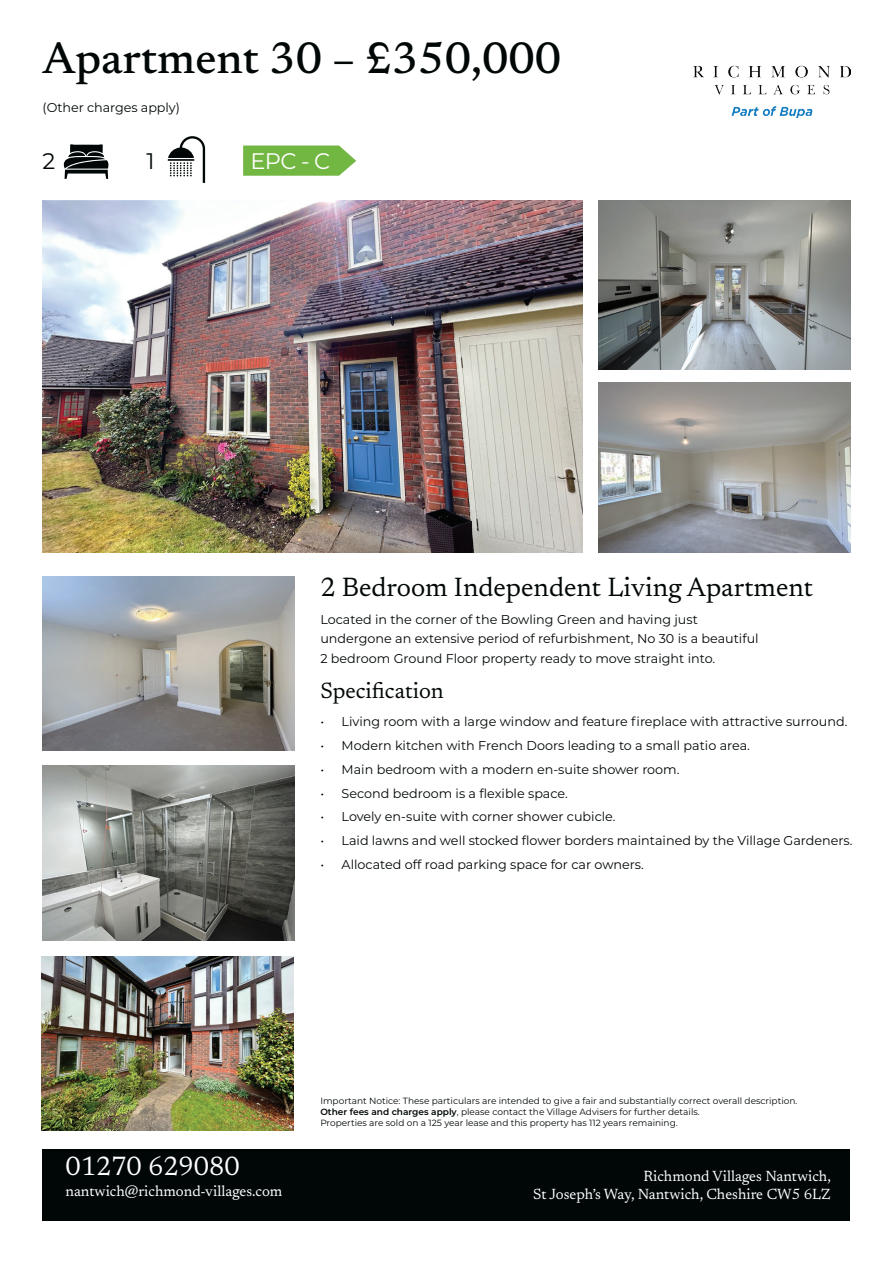
<style>
.page{position:relative;width:893px;height:1263px;background:#fff}
.page>*{position:absolute;margin:0;border:0;box-sizing:border-box;transform-origin:0 0}
.t1{font:500 45px "Newsreader 16 pt";color:#010607}
.t2{font:27px "Newsreader 16 pt";color:#010607}
.t3{font:27px "Newsreader 16 pt";color:#fff}
.t4{font:22.5px "Newsreader 16 pt";color:#010607}
.t5{font:22.5px "Montserrat";color:#fff}
.t6{font:22.5px "Montserrat";color:#010607}
.t7{font:15px/18px "Newsreader 16 pt";color:#fff;text-align:right}
.t8{font:12.75px/19.5px "Montserrat";color:#010607}
.t9{font:9px/10.8px "Montserrat";color:#010607}
.s1{font-weight:600}
</style>
<div class="page">
<img style="left:43px;top:200px;width:540px;height:352px">
<div style="left:43px;top:1149px;width:807px;height:71px;background:#010607"></div>
<img style="left:43px;top:577px;width:252px;height:174px">
<img style="left:41px;top:956px;width:252px;height:174px">
<img style="left:598px;top:383px;width:252px;height:169px">
<img style="left:43px;top:766px;width:252px;height:174px">
<img style="left:598px;top:200px;width:252px;height:170px">
<img style="left:693px;top:65px;width:157px;height:53px">
<svg style="left:63px;top:144px;width:46px;height:35px"></svg>
<svg style="left:168px;top:136px;width:37px;height:47px"></svg>
<svg style="left:243px;top:146px;width:113px;height:30px;background:#8bc363"></svg>
<div style="left:250px;top:147px;width:80px;height:22px;background:#73b743"></div>
<h1 class="t1" style="left:43px;top:26px;width:520px">Apartment 30 – £350,000</h1>
<p class="t8" style="left:43px;top:98px;width:139px">(Other charges apply)</p>
<h3 class="t6" style="left:43px;top:145px;width:14px">2</h3>
<h3 class="t6" style="left:146px;top:145px;width:10px">1</h3>
<h3 class="t5" style="left:250px;top:145px;width:81px">EPC - C</h3>
<h2 class="t2" style="left:320px;top:567px;width:494px">2 Bedroom Independent Living Apartment</h2>
<p class="t8" style="left:320px;top:609px;width:440px">Located in the corner of the Bowling Green and having just undergone an extensive period of refurbishment, No 30 is a beautiful<br>2 bedroom Ground Floor property ready to move straight into.</p>
<h3 class="t4" style="left:320px;top:675px;width:125px">Specification</h3>
<p class="t8" style="left:320px;top:711px;width:529px">• Living room with a large window and feature fireplace with attractive surround.</p>
<p class="t8" style="left:320px;top:735px;width:431px">• Modern kitchen with French Doors leading to a small patio area.</p>
<p class="t8" style="left:320px;top:759px;width:361px">• Main bedroom with a modern en-suite shower room.</p>
<p class="t8" style="left:320px;top:783px;width:249px">• Second bedroom is a flexible space.</p>
<p class="t8" style="left:320px;top:806px;width:297px">• Lovely en-suite with corner shower cubicle.</p>
<p class="t8" style="left:320px;top:830px;width:534px">• Laid lawns and well stocked flower borders maintained by the Village Gardeners.</p>
<p class="t8" style="left:320px;top:854px;width:325px">• Allocated off road parking space for car owners.</p>
<h2 class="t3" style="left:65px;top:1147px;width:176px">01270 629080</h2>
<p class="t7" style="left:65px;top:1181px;width:218px">nantwich@richmond-villages.com</p>
<p class="t9" style="left:320px;top:1095px;width:479px">Important Notice: These particulars are intended to give a fair and substantially correct overall description.<br><span class="s1">Other fees and charges apply</span>, please contact the Village Advisers for further details.<br>Properties are sold on a 125 year lease and this property has 112 years remaining.</p>
<p class="t7" style="left:533px;top:1166px;width:299px">Richmond Villages Nantwich,<br>St Joseph’s Way, Nantwich, Cheshire CW5 6LZ</p>
</div>
